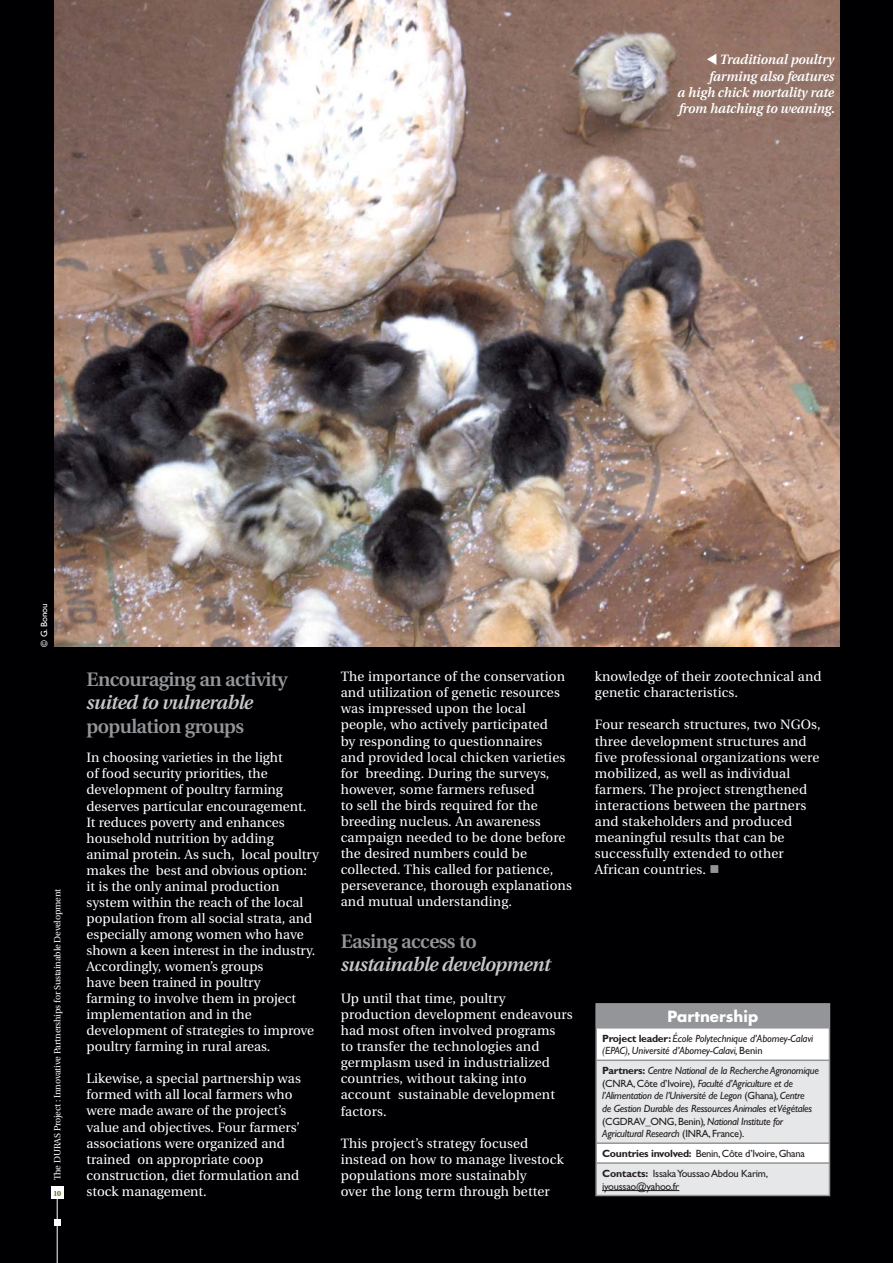
<style>
.page{position:relative;width:893px;height:1263px;background:#000003}
.page>*{position:absolute;margin:0;border:0;box-sizing:border-box;transform-origin:0 0}
.t1{font:600 19.5px "Utopia";letter-spacing:-.03em;color:#939598}
.t2{font:italic 600 19.5px "Utopia";letter-spacing:-.03em;color:#c6c8ca}
.t3{font:700 15px "Futura";color:#fff}
.t4{font:13.5px/16px "Utopia";letter-spacing:.01em;color:#fff}
.t5{font:italic 600 13.5px/16.2px "Utopia";letter-spacing:-.01em;color:#fff;text-align:right}
.t6{font:italic 10.5px/12.6px "Gill Sans";letter-spacing:-.025em;color:#231f20}
.t7{font:10.5px/19.8px "Gill Sans";letter-spacing:-.025em;color:#231f20}
.t8{font:9px "Utopia";letter-spacing:-.02em;color:#fff}
.t9{font:9px "Gill Sans";letter-spacing:-.01em;color:#fff}
.t10{font:700 7.5px "Utopia";color:#4f6f18;scale:.95 1}
.s1{font-weight:700;font-style:normal}
.s2{font-style:normal}
.s3{font-weight:700}
</style>
<div class="page">
<svg style="left:54px;top:1220px;width:6px;height:6px"></svg>
<div style="left:51px;top:1186px;width:13px;height:13px;background:#fff"></div>
<hr style="left:57px;top:1199px;width:1px;height:64px;background:#fff">
<hr style="left:595px;top:1003px;width:235px;height:2px;background:#939598">
<svg style="left:595px;top:1005px;width:235px;height:190px;background:#dfe0e1"></svg>
<hr style="left:595px;top:1027px;width:235px;height:2px;background:#939598">
<hr style="left:595px;top:1060px;width:235px;height:1px;background:#939598">
<hr style="left:595px;top:1142px;width:235px;height:2px;background:#939598">
<hr style="left:595px;top:1162px;width:235px;height:2px;background:#939598">
<hr style="left:595px;top:1195px;width:235px;height:1px;background:#939598">
<hr style="left:602px;top:1190px;width:77px;height:1px;background:#231f20">
<img style="left:54px;top:0;width:785px;height:646px">
<svg style="left:707px;top:54px;width:9px;height:11px"></svg>
<p class="t5" style="left:678px;top:53px;width:159px">Traditional poultry farming also features<br>a high chick mortality rate from hatching to weaning.</p>
<p class="t9" style="left:39px;top:647px;width:45px;rotate:-90deg">© G. Bonou</p>
<p class="t8" style="left:54px;top:1180px;width:293px;rotate:-90deg">The DURAS Project : Innovative Partnerships for Sustainable Development</p>
<p class="t10" style="left:53px;top:1190px;width:10px">10</p>
<h1 class="t1" style="left:87px;top:671px;width:202px">Encouraging an activity</h1>
<h1 class="t2" style="left:87px;top:695px;width:168px">suited to vulnerable</h1>
<h1 class="t1" style="left:87px;top:718px;width:159px">population groups</h1>
<p class="t4" style="left:87px;top:751px;width:234px">In choosing varieties in the light<br>of food security priorities, the development of poultry farming deserves particular encouragement.<br>It reduces poverty and enhances household nutrition by adding animal protein. As such, local poultry makes the best and obvious option: it is the only animal production system within the reach of the local population from all social strata, and especially among women who have shown a keen interest in the industry.<br>Accordingly, women’s groups<br>have been trained in poultry<br>farming to involve them in project implementation and in the development of strategies to improve poultry farming in rural areas.</p>
<p class="t4" style="left:87px;top:1072px;width:216px">Likewise, a special partnership was formed with all local farmers who were made aware of the project’s value and objectives. Four farmers’ associations were organized and trained on appropriate coop construction, diet formulation and stock management.</p>
<p class="t4" style="left:341px;top:670px;width:233px">The importance of the conservation and utilization of genetic resources was impressed upon the local people, who actively participated<br>by responding to questionnaires<br>and provided local chicken varieties for breeding. During the surveys, however, some farmers refused<br>to sell the birds required for the breeding nucleus. An awareness campaign needed to be done before the desired numbers could be collected. This called for patience, perseverance, thorough explanations and mutual understanding.</p>
<h1 class="t1" style="left:341px;top:933px;width:138px">Easing access to</h1>
<h1 class="t2" style="left:341px;top:957px;width:212px">sustainable development</h1>
<p class="t4" style="left:341px;top:992px;width:233px">Up until that time, poultry production development endeavours had most often involved programs<br>to transfer the technologies and germplasm used in industrialized countries, without taking into account sustainable development factors.</p>
<p class="t4" style="left:341px;top:1136px;width:225px">This project’s strategy focused instead on how to manage livestock populations more sustainably<br>over the long term through better</p>
<p class="t4" style="left:595px;top:670px;width:228px">knowledge of their zootechnical and genetic characteristics.</p>
<p class="t4" style="left:595px;top:718px;width:227px">Four research structures, two NGOs, three development structures and five professional organizations were mobilized, as well as individual farmers. The project strengthened interactions between the partners and stakeholders and produced meaningful results that can be successfully extended to other<br>African countries.</p>
<p class="t3" style="left:667px;top:1009px;width:92px">Partnership</p>
<p class="t6" style="left:602px;top:1033px;width:213px"><span class="s1">Project leader:</span> École Polytechnique d’Abomey-Calavi (EPAC), Université d’Abomey-Calavi, <span class="s2">Benin</span></p>
<p class="t6" style="left:602px;top:1065px;width:218px"><span class="s1">Partners:</span> Centre National de la Recherche Agronomique <span class="s2">(CNRA, Côte d’Ivoire),</span> Faculté d’Agriculture et de l’Alimentation de l’Université de Legon <span class="s2">(Ghana)</span>, Centre<br>de Gestion Durable des Ressources Animales et Végétales <span class="s2">(CGDRAV_ONG, Benin)</span>, National Institute for Agricultural Research <span class="s2">(INRA, France).</span></p>
<p class="t7" style="left:602px;top:1145px;width:204px"><span class="s3">Countries involved:</span> Benin, Côte d’Ivoire, Ghana<br><span class="s3">Contacts:</span> Issaka Youssao Abdou Karim,</p>
<p class="t7" style="left:602px;top:1177px;width:79px">iyoussao@yahoo.fr</p>
</div>
